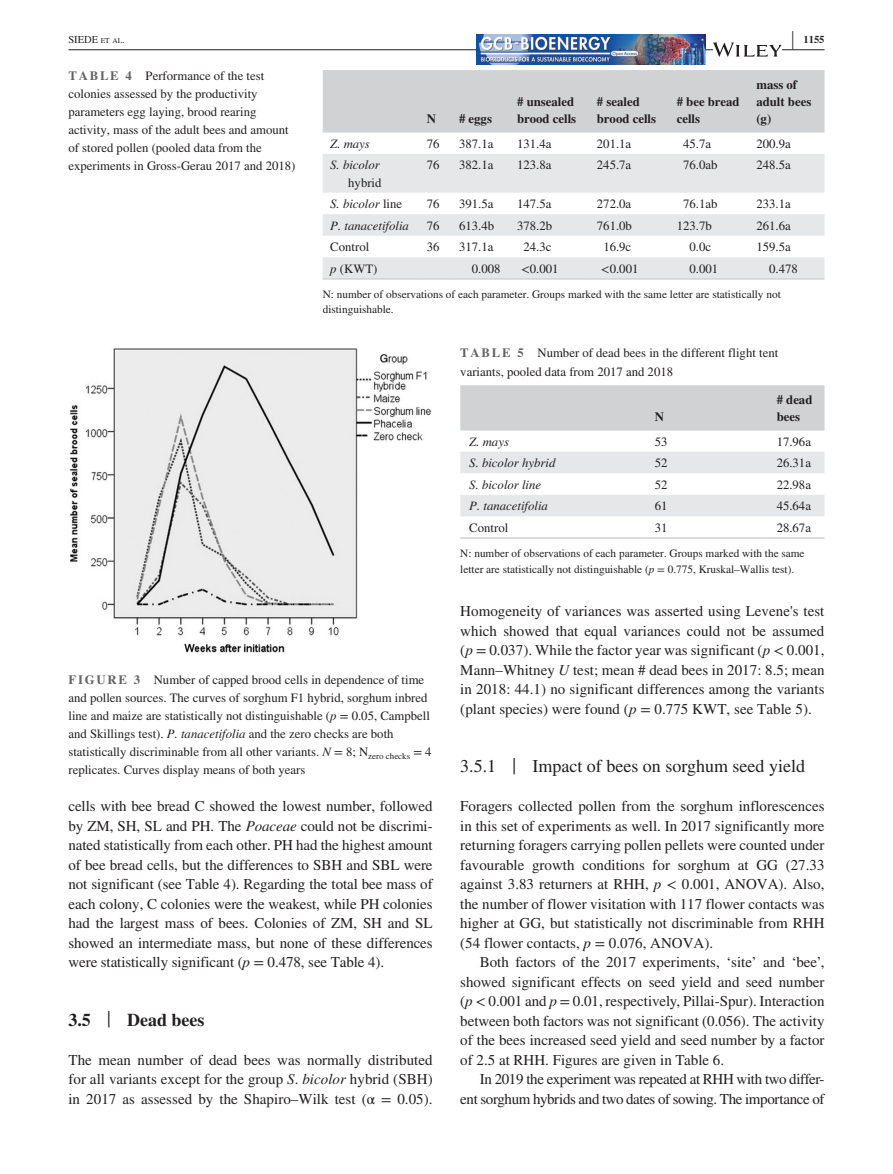
<style>
.page{position:relative;width:893px;height:1174px;background:#fff}
.page>*{position:absolute;margin:0;border:0;box-sizing:border-box;transform-origin:0 0}
.t1{font:700 25.95px "STIX";color:#231f20;scale:.36 1}
.t2{font:18px "STIX";color:#231f20}
.t3{font:700 18px "STIX";color:#231f20}
.t4{font:15px/19.5px "STIX";color:#231f20;text-align:justify}
.t5{font:15px/19.5px "STIX";letter-spacing:-.025em;color:#231f20;text-align:right}
.t6{font:12.75px/18px "STIX";color:#231f20}
.t7{font:italic 12.75px "STIX";color:#231f20}
.t8{font:700 12.75px/17.2px "STIX";color:#231f20}
.t9{font:11.25px/15.8px "STIX";color:#231f20}
.t10{font:10.5px "STIX";color:#231f20}
.t11{font:700 10.5px "STIX";color:#231f20}
.s1{font-size:7.35px}
.s2{font-weight:700;color:#636366}
.s3{font-style:normal}
.s4{font-style:italic}
.s5{font-weight:400;font-size:23.7px}
.s6{font-size:23.7px}
</style>
<div class="page">
<hr style="left:68px;top:49px;width:756px;height:1px;background:#231f20">
<img style="left:476px;top:35px;width:229px;height:30px">
<svg style="left:713px;top:43px;width:69px;height:14px"></svg>
<div style="left:323px;top:70px;width:501px;height:63px;background:#d1d2d4"></div>
<svg style="left:323px;top:154px;width:501px;height:124px;fill:#e6e7e9"></svg>
<hr style="left:323px;top:278px;width:96px;height:2px;background:#d1d2d4">
<hr style="left:419px;top:278px;width:33px;height:2px;background:#d1d2d4">
<hr style="left:452px;top:278px;width:58px;height:2px;background:#d1d2d4">
<hr style="left:510px;top:278px;width:79px;height:2px;background:#d1d2d4">
<hr style="left:589px;top:278px;width:80px;height:2px;background:#d1d2d4">
<hr style="left:669px;top:278px;width:80px;height:2px;background:#d1d2d4">
<hr style="left:749px;top:278px;width:75px;height:2px;background:#d1d2d4">
<img style="left:70px;top:348px;width:361px;height:304px">
<div style="left:460px;top:385px;width:364px;height:45px;background:#d1d2d4"></div>
<svg style="left:460px;top:452px;width:364px;height:64px"></svg>
<hr style="left:460px;top:537px;width:186px;height:2px;background:#d1d2d4">
<hr style="left:646px;top:537px;width:122px;height:2px;background:#d1d2d4">
<hr style="left:768px;top:537px;width:56px;height:2px;background:#d1d2d4">
<h1 class="t1" style="left:792px;top:25px;width:7px">|</h1>
<p class="t10" style="left:68px;top:32px;width:58px">SIEDE <span class="s1">et al</span>.</p>
<p class="t11" style="left:803px;top:33px;width:22px">1155</p>
<p class="t6" style="left:68px;top:67px;width:228px"><span class="s2">TABLE 4</span> Performance of the test colonies assessed by the productivity parameters egg laying, brood rearing activity, mass of the adult bees and amount of stored pollen (pooled data from the experiments in Gross-Gerau 2017 and 2018)</p>
<p class="t8" style="left:427px;top:110px;width:11px">N</p>
<p class="t8" style="left:459px;top:110px;width:34px"># eggs</p>
<p class="t8" style="left:517px;top:93px;width:61px"># unsealed brood cells</p>
<p class="t8" style="left:597px;top:93px;width:61px"># sealed brood cells</p>
<p class="t8" style="left:677px;top:93px;width:65px"># bee bread cells</p>
<p class="t8" style="left:756px;top:76px;width:56px">mass of adult bees (g)</p>
<p class="t7" style="left:330px;top:135px;width:41px">Z. mays</p>
<p class="t6" style="left:427px;top:135px;width:14px">76</p>
<p class="t6" style="left:459px;top:135px;width:36px">387.1a</p>
<p class="t6" style="left:517px;top:135px;width:36px">131.4a</p>
<p class="t6" style="left:597px;top:135px;width:36px">201.1a</p>
<p class="t6" style="left:683px;top:135px;width:29px">45.7a</p>
<p class="t6" style="left:756px;top:135px;width:36px">200.9a</p>
<p class="t7" style="left:330px;top:156px;width:51px">S. bicolor</p>
<p class="t6" style="left:348px;top:174px;width:35px">hybrid</p>
<p class="t6" style="left:427px;top:157px;width:14px">76</p>
<p class="t6" style="left:459px;top:157px;width:36px">382.1a</p>
<p class="t6" style="left:517px;top:157px;width:36px">123.8a</p>
<p class="t6" style="left:597px;top:157px;width:36px">245.7a</p>
<p class="t6" style="left:683px;top:157px;width:36px">76.0ab</p>
<p class="t6" style="left:756px;top:157px;width:36px">248.5a</p>
<p class="t7" style="left:330px;top:195px;width:73px">S. bicolor <span class="s3">line</span></p>
<p class="t6" style="left:427px;top:196px;width:14px">76</p>
<p class="t6" style="left:459px;top:196px;width:36px">391.5a</p>
<p class="t6" style="left:517px;top:196px;width:36px">147.5a</p>
<p class="t6" style="left:597px;top:196px;width:36px">272.0a</p>
<p class="t6" style="left:683px;top:196px;width:36px">76.1ab</p>
<p class="t6" style="left:756px;top:196px;width:36px">233.1a</p>
<p class="t7" style="left:330px;top:217px;width:80px">P. tanacetifolia</p>
<p class="t6" style="left:427px;top:217px;width:14px">76</p>
<p class="t6" style="left:459px;top:217px;width:37px">613.4b</p>
<p class="t6" style="left:517px;top:217px;width:37px">378.2b</p>
<p class="t6" style="left:597px;top:217px;width:37px">761.0b</p>
<p class="t6" style="left:677px;top:217px;width:37px">123.7b</p>
<p class="t6" style="left:756px;top:217px;width:36px">261.6a</p>
<p class="t6" style="left:330px;top:239px;width:40px">Control</p>
<p class="t6" style="left:427px;top:239px;width:14px">36</p>
<p class="t6" style="left:459px;top:239px;width:36px">317.1a</p>
<p class="t6" style="left:523px;top:239px;width:29px">24.3c</p>
<p class="t6" style="left:603px;top:239px;width:29px">16.9c</p>
<p class="t6" style="left:689px;top:239px;width:23px">0.0c</p>
<p class="t6" style="left:756px;top:239px;width:36px">159.5a</p>
<p class="t6" style="left:330px;top:260px;width:49px"><span class="s4">p</span> (KWT)</p>
<p class="t6" style="left:472px;top:260px;width:30px">0.008</p>
<p class="t6" style="left:521px;top:260px;width:39px">&lt;0.001</p>
<p class="t6" style="left:601px;top:260px;width:39px">&lt;0.001</p>
<p class="t6" style="left:689px;top:260px;width:30px">0.001</p>
<p class="t6" style="left:769px;top:260px;width:30px">0.478</p>
<p class="t9" style="left:323px;top:287px;width:460px">N: number of observations of each parameter. Groups marked with the same letter are statistically not distinguishable.</p>
<p class="t6" style="left:460px;top:345px;width:319px"><span class="s2">TABLE 5</span> Number of dead bees in the different flight tent variants, pooled data from 2017 and 2018</p>
<p class="t8" style="left:655px;top:408px;width:11px">N</p>
<p class="t8" style="left:777px;top:391px;width:37px"># dead bees</p>
<p class="t7" style="left:469px;top:433px;width:41px">Z. mays</p>
<p class="t6" style="left:655px;top:433px;width:14px">53</p>
<p class="t6" style="left:777px;top:433px;width:36px">17.96a</p>
<p class="t7" style="left:469px;top:454px;width:88px">S. bicolor hybrid</p>
<p class="t6" style="left:655px;top:455px;width:14px">52</p>
<p class="t6" style="left:777px;top:455px;width:36px">26.31a</p>
<p class="t7" style="left:469px;top:476px;width:73px">S. bicolor line</p>
<p class="t6" style="left:655px;top:476px;width:14px">52</p>
<p class="t6" style="left:777px;top:476px;width:36px">22.98a</p>
<p class="t7" style="left:469px;top:497px;width:80px">P. tanacetifolia</p>
<p class="t6" style="left:655px;top:498px;width:14px">61</p>
<p class="t6" style="left:777px;top:498px;width:36px">45.64a</p>
<p class="t6" style="left:469px;top:519px;width:40px">Control</p>
<p class="t6" style="left:655px;top:519px;width:14px">31</p>
<p class="t6" style="left:777px;top:519px;width:36px">28.67a</p>
<p class="t9" style="left:460px;top:546px;width:346px">N: number of observations of each parameter. Groups marked with the same letter are statistically not distinguishable (<span class="s4">p</span> = 0.775, Kruskal–Wallis test).</p>
<p class="t6" style="left:68px;top:672px;width:365px"><span class="s2">FIGURE 3</span> Number of capped brood cells in dependence of time and pollen sources. The curves of sorghum F1 hybrid, sorghum inbred line and maize are statistically not distinguishable (<span class="s4">p</span> = 0.05, Campbell and Skillings test). <span class="s4">P. tanacetifolia</span> and the zero checks are both statistically discriminable from all other variants. <span class="s4">N</span> = 8; N<sub>zero</sub> <sub>checks</sub> = 4 replicates. Curves display means of both years</p>
<p class="t4" style="left:68px;top:797px;width:366px">cells with bee bread C showed the lowest number, followed by ZM, SH, SL and PH. The <span class="s4">Poaceae</span> could not be discrimi&shy;nated statistically from each other. PH had the highest amount of bee bread cells, but the differences to SBH and SBL were not significant (see Table 4). Regarding the total bee mass of each colony, C colonies were the weakest, while PH colonies had the largest mass of bees. Colonies of ZM, SH and SL showed an intermediate mass, but none of these differences were statistically significant (<span class="s4">p</span> = 0.478, see Table 4).</p>
<p class="t3" style="left:68px;top:1009px;width:138px">3.5 <span class="s5">|</span> Dead bees</p>
<p class="t4" style="left:68px;top:1051px;width:366px">The mean number of dead bees was normally distributed for all variants except for the group <span class="s4">S</span>. <span class="s4">bicolor</span> hybrid (SBH) in 2017 as assessed by the Shapiro–Wilk test (α = 0.05).</p>
<p class="t4" style="left:460px;top:602px;width:366px">Homogeneity of variances was asserted using Levene's test which showed that equal variances could not be assumed (<span class="s4">p</span> = 0.037). While the factor year was significant (<span class="s4">p</span> &lt; 0.001, Mann–Whitney <span class="s4">U</span> test; mean # dead bees in 2017: 8.5; mean in 2018: 44.1) no significant differences among the variants (plant species) were found (<span class="s4">p</span> = 0.775 KWT, see Table 5).</p>
<p class="t2" style="left:460px;top:754px;width:346px">3.5.1 <span class="s6">|</span> Impact of bees on sorghum seed yield</p>
<p class="t4" style="left:460px;top:797px;width:366px">Foragers collected pollen from the sorghum inflorescences in this set of experiments as well. In 2017 significantly more returning foragers carrying pollen pellets were counted under favourable growth conditions for sorghum at GG (27.33 against 3.83 returners at RHH, <span class="s4">p</span> &lt; 0.001, ANOVA). Also, the number of flower visitation with 117 flower contacts was higher at GG, but statistically not discriminable from RHH (54 flower contacts, <span class="s4">p</span> = 0.076, ANOVA).</p>
<p class="t4" style="left:460px;top:953px;width:366px;text-indent:20px">Both factors of the 2017 experiments, ‘site’ and ‘bee’, showed significant effects on seed yield and seed number (<span class="s4">p</span> &lt; 0.001 and <span class="s4">p</span> = 0.01, respectively, Pillai-Spur). Interaction between both factors was not significant (0.056). The activity of the bees increased seed yield and seed number by a factor of 2.5 at RHH. Figures are given in Table 6.</p>
<p class="t5" style="left:460px;top:1070px;width:366px">In 2019 the experiment was repeated at RHH with two differ&shy;ent sorghum hybrids and two dates of sowing. The importance of</p>
</div>
